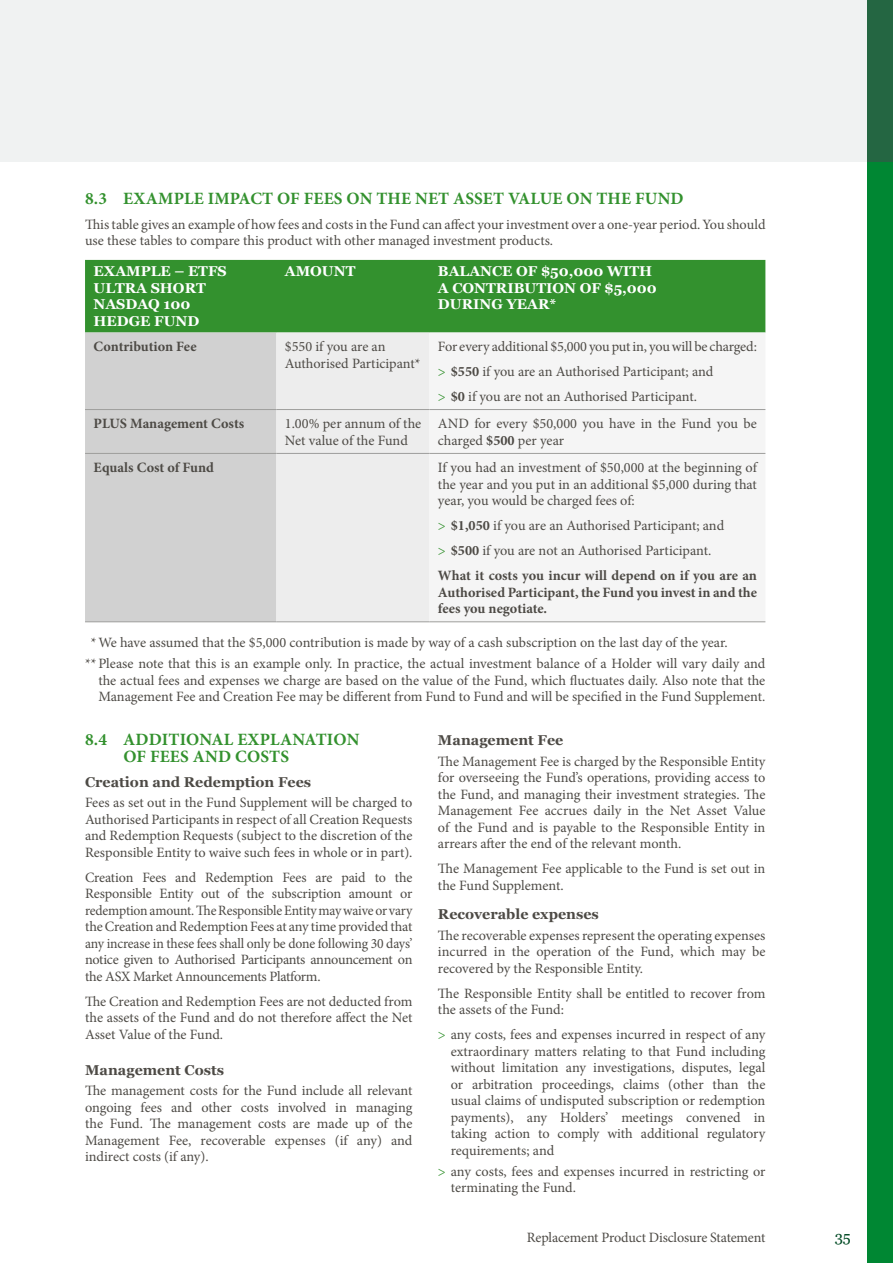
<style>
.page{position:relative;width:893px;height:1263px;background:#fff}
.page>*{position:absolute;margin:0;border:0;box-sizing:border-box;transform-origin:0 0}
.t1{font:700 17.25px/16.5px "Minion Pro";letter-spacing:.01em;color:#33912e}
.t2{font:15px "Georgia";color:#004a24}
.t3{font:14.25px/16.5px "Minion Pro";letter-spacing:-.005em;color:#4d4a45}
.t4{font:700 14.25px/16.5px "Minion Pro";color:#4d4a45}
.t5{font:700 14.25px/16.5px "Georgia";color:#fff}
.t6{font:700 14.25px "Georgia";color:#4d4a45}
.s1{color:#33912e}
.s2{font-weight:700}
</style>
<div class="page">
<div style="left:867px;top:0;width:26px;height:1263px;background:#008733"></div>
<div style="left:0;top:0;width:867px;height:162px;background:#f0f2f2"></div>
<div style="left:867px;top:0;width:26px;height:162px;background:#246642"></div>
<div style="left:85px;top:260px;width:680px;height:72px;background:#33912e"></div>
<div style="left:85px;top:332px;width:191px;height:289px;background:#d1d1d1"></div>
<div style="left:276px;top:332px;width:153px;height:289px;background:#ededed"></div>
<div style="left:429px;top:332px;width:336px;height:121px;background:#f5f5f5"></div>
<hr style="left:85px;top:409px;width:191px;height:1px;background:#9e9e9c">
<hr style="left:276px;top:409px;width:153px;height:1px;background:#9e9e9c">
<hr style="left:429px;top:409px;width:336px;height:1px;background:#9e9e9c">
<hr style="left:85px;top:453px;width:191px;height:1px;background:#9e9e9c">
<hr style="left:276px;top:453px;width:153px;height:1px;background:#9e9e9c">
<hr style="left:429px;top:453px;width:336px;height:1px;background:#9e9e9c">
<hr style="left:85px;top:621px;width:191px;height:1px;background:#9e9e9c">
<hr style="left:276px;top:621px;width:153px;height:1px;background:#9e9e9c">
<hr style="left:429px;top:621px;width:336px;height:1px;background:#9e9e9c">
<p class="t1" style="left:85px;top:190px;width:600px">8.3 EXAMPLE IMPACT OF FEES ON THE NET ASSET VALUE ON THE FUND</p>
<p class="t3" style="left:85px;top:216px;width:682px">This table gives an example of how fees and costs in the Fund can affect your investment over a one-year period. You should use these tables to compare this product with other managed investment products.</p>
<p class="t5" style="left:94px;top:262px;width:135px">EXAMPLE – ETFS<br>ULTRA SHORT<br>NASDAQ 100<br>HEDGE FUND</p>
<p class="t5" style="left:285px;top:262px;width:72px">AMOUNT</p>
<p class="t5" style="left:438px;top:262px;width:220px">BALANCE OF $50,000 WITH<br>A CONTRIBUTION OF $5,000<br>DURING YEAR*</p>
<p class="t4" style="left:94px;top:338px;width:105px">Contribution Fee</p>
<p class="t3" style="left:285px;top:338px;width:137px">$550 if you are an<br>Authorised Participant*</p>
<p class="t3" style="left:438px;top:334px;width:320px;line-height:25px">For every additional $5,000 you put in, you will be charged: <span class="s1">&gt;</span> <span class="s2">$550</span> if you are an Authorised Participant; and<br><span class="s1">&gt;</span> <span class="s2">$0</span> if you are not an Authorised Participant.</p>
<p class="t4" style="left:94px;top:415px;width:152px">PLUS Management Costs</p>
<p class="t3" style="left:285px;top:416px;width:138px">1.00% per annum of the<br>Net value of the Fund</p>
<p class="t3" style="left:438px;top:416px;width:320px">AND for every $50,000 you have in the Fund you be charged <span class="s2">$500</span> per year</p>
<p class="t4" style="left:94px;top:459px;width:122px">Equals Cost of Fund</p>
<p class="t3" style="left:438px;top:460px;width:320px;text-align:justify">If you had an investment of $50,000 at the beginning of the year and you put in an additional $5,000 during that year, you would be charged fees of:</p>
<p class="t3" style="left:438px;top:513px;width:320px;line-height:25px"><span class="s1">&gt;</span> <span class="s2">$1,050</span> if you are an Authorised Participant; and<br><span class="s1">&gt;</span> <span class="s2">$500</span> if you are not an Authorised Participant.<br><span class="s2">What it costs you incur will depend on if you are an</span></p>
<p class="t4" style="left:438px;top:584px;width:320px">Authorised Participant, the Fund you invest in and the fees you negotiate.</p>
<p class="t3" style="left:85px;top:632px;width:682px;line-height:20.7px;text-indent:6px">* We have assumed that the $5,000 contribution is made by way of a cash subscription on the last day of the year.<br>** Please note that this is an example only. In practice, the actual investment balance of a Holder will vary daily and</p>
<p class="t3" style="left:98px;top:672px;width:669px">the actual fees and expenses we charge are based on the value of the Fund, which fluctuates daily. Also note that the<br>Management Fee and Creation Fee may be different from Fund to Fund and will be specified in the Fund Supplement.</p>
<p class="t1" style="left:123px;top:731px;width:238px;text-indent:-38px">8.4 ADDITIONAL EXPLANATION<br>OF FEES AND COSTS</p>
<p class="t6" style="left:85px;top:771px;width:228px">Creation and Redemption Fees</p>
<p class="t3" style="left:85px;top:795px;width:329px;text-align:justify">Fees as set out in the Fund Supplement will be charged to Authorised Participants in respect of all Creation Requests and Redemption Requests (subject to the discretion of the Responsible Entity to waive such fees in whole or in part).</p>
<p class="t3" style="left:85px;top:869px;width:329px;text-align:justify">Creation Fees and Redemption Fees are paid to the Responsible Entity out of the subscription amount or redemption amount. The Responsible Entity may waive or vary the Creation and Redemption Fees at any time provided that any increase in these fees shall only be done following 30 days’ notice given to Authorised Participants announcement on the ASX Market Announcements Platform.</p>
<p class="t3" style="left:85px;top:993px;width:329px;text-align:justify">The Creation and Redemption Fees are not deducted from the assets of the Fund and do not therefore affect the Net Asset Value of the Fund.</p>
<p class="t6" style="left:85px;top:1059px;width:141px">Management Costs</p>
<p class="t3" style="left:85px;top:1082px;width:329px;text-align:justify">The management costs for the Fund include all relevant ongoing fees and other costs involved in managing the Fund. The management costs are made up of the Management Fee, recoverable expenses (if any) and indirect costs (if any).</p>
<p class="t6" style="left:438px;top:729px;width:127px">Management Fee</p>
<p class="t3" style="left:438px;top:753px;width:329px;text-align:justify">The Management Fee is charged by the Responsible Entity for overseeing the Fund’s operations, providing access to the Fund, and managing their investment strategies. The Management Fee accrues daily in the Net Asset Value of the Fund and is payable to the Responsible Entity in arrears after the end of the relevant month.</p>
<p class="t3" style="left:438px;top:861px;width:329px">The Management Fee applicable to the Fund is set out in the Fund Supplement.</p>
<p class="t6" style="left:438px;top:903px;width:162px">Recoverable expenses</p>
<p class="t3" style="left:438px;top:927px;width:329px;text-align:justify">The recoverable expenses represent the operating expenses incurred in the operation of the Fund, which may be recovered by the Responsible Entity.</p>
<p class="t3" style="left:438px;top:985px;width:329px">The Responsible Entity shall be entitled to recover from the assets of the Fund:</p>
<p class="t3" style="left:451px;top:1027px;width:316px;text-align:justify;text-indent:-13px"><span class="s1">&gt;</span> any costs, fees and expenses incurred in respect of any extraordinary matters relating to that Fund including without limitation any investigations, disputes, legal or arbitration proceedings, claims (other than the usual claims of undisputed subscription or redemption payments), any Holders’ meetings convened in taking action to comply with additional regulatory requirements; and</p>
<p class="t3" style="left:451px;top:1163px;width:316px;text-indent:-13px"><span class="s1">&gt;</span> any costs, fees and expenses incurred in restricting or terminating the Fund.</p>
<p class="t3" style="left:527px;top:1229px;width:240px">Replacement Product Disclosure Statement</p>
<p class="t2" style="left:835px;top:1225px;width:18px">35</p>
</div>
